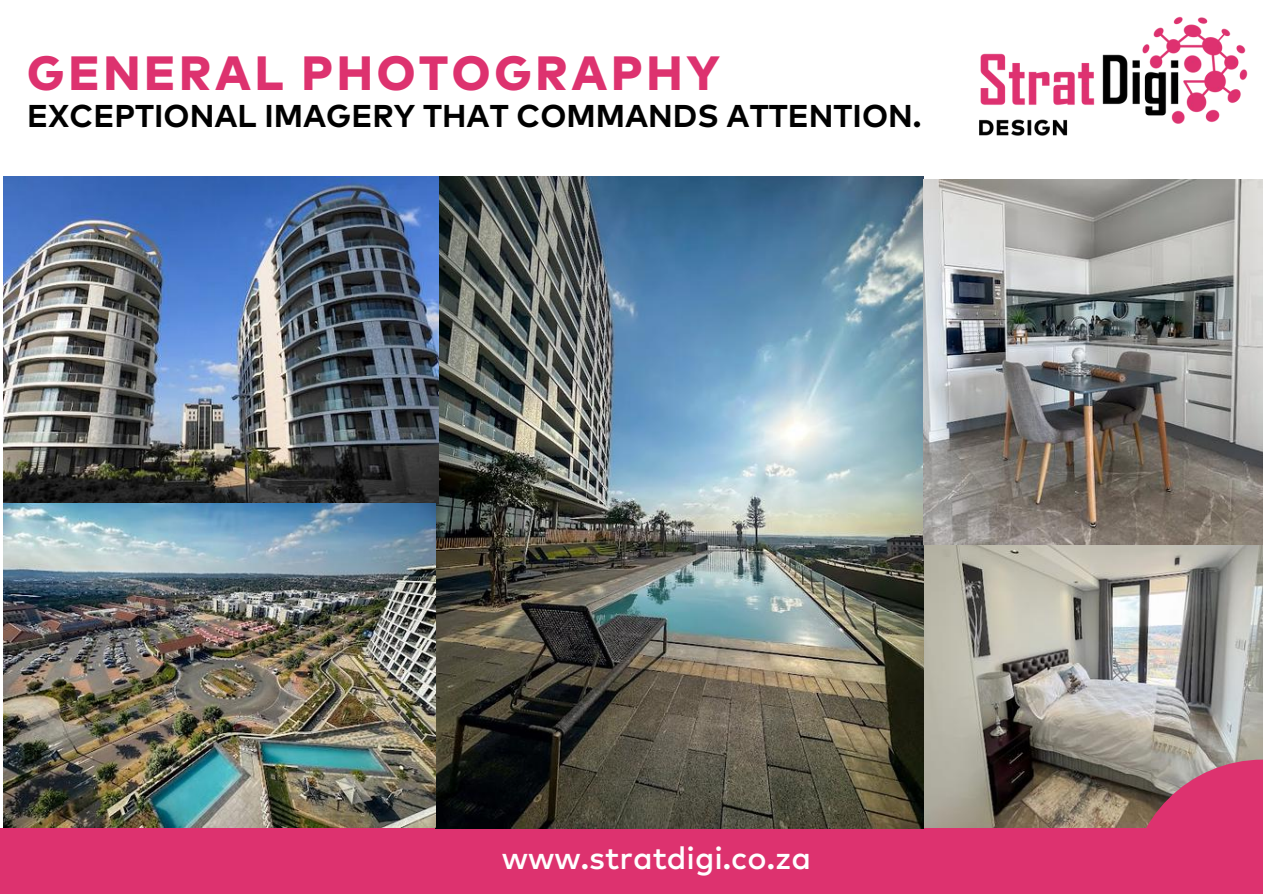
<style>
.page{position:relative;width:1263px;height:894px;background:#fff}
.page>*{position:absolute;margin:0;border:0;box-sizing:border-box;transform-origin:0 0}
.t1{font:800 48px "Mark OT";letter-spacing:.075em;color:#dd326f}
.t2{font:700 31.5px "Mark OT";color:#000}
.t3{font:500 31.5px "Mark OT";color:#fff}
</style>
<div class="page">
<img style="left:924px;top:544px;width:339px;height:283px">
<div style="left:0;top:827px;width:1263px;height:66px;background:#dd326f"></div>
<img style="left:435px;top:177px;width:489px;height:651px">
<img style="left:3px;top:177px;width:436px;height:326px">
<img style="left:3px;top:503px;width:432px;height:324px">
<img style="left:924px;top:180px;width:339px;height:364px">
<svg style="left:1129px;top:759px;width:134px;height:69px;background:#bb5071"></svg>
<img style="left:979px;top:16px;width:269px;height:120px">
<h1 class="t1" style="left:27px;top:52px;width:694px">GENERAL PHOTOGRAPHY</h1>
<p class="t2" style="left:27px;top:102px;width:896px">EXCEPTIONAL IMAGERY THAT COMMANDS ATTENTION.</p>
<p class="t3" style="left:502px;top:844px;width:311px">www.stratdigi.co.za</p>
</div>
